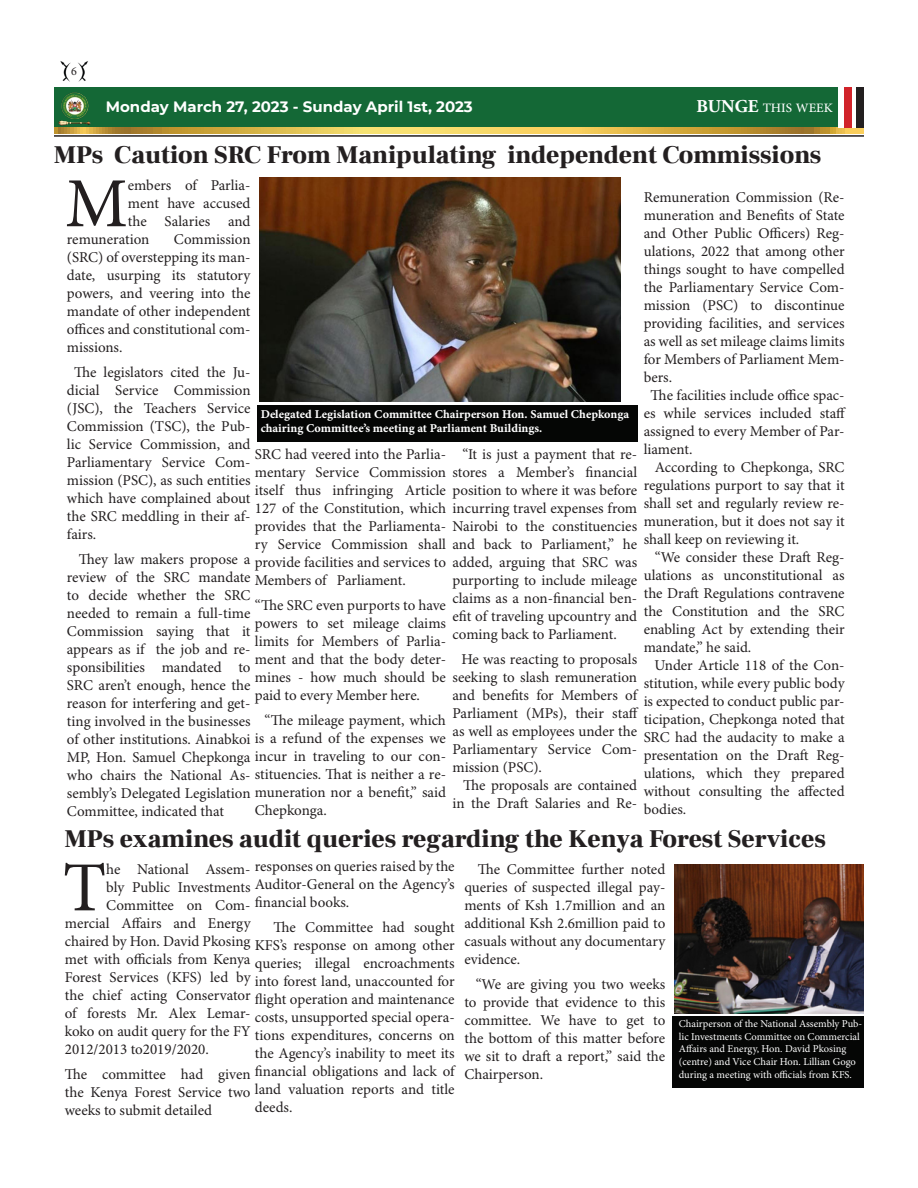
<style>
.page{position:relative;width:918px;height:1188px;background:#fff}
.page>*{position:absolute;margin:0;border:0;box-sizing:border-box;transform-origin:0 0}
.t1{font:70.35px "Minion Pro";color:#231f20}
.t2{font:900 25.5px "Frank Ruhl Libre";color:#231f20}
.t3{font:18px "Adobe Arabic";color:#fff}
.t4{font:15px/18px "Minion Pro";color:#231f20;text-align:justify}
.t5{font:700 15px "Montserrat";color:#fff}
.t6{font:12px/14.4px "Minion Pro Bold Capt";color:#fff}
.t7{font:12px "Minion Pro";color:#231f20}
.t8{font:10.5px/12.6px "Minion Pro";color:#fff}
.s1{font-family:"Adobe Garamond Pro";font-weight:700}
</style>
<div class="page">
<div style="left:673px;top:1016px;width:191px;height:71px;background:#050605"></div>
<div style="left:257px;top:405px;width:380px;height:36px;background:#050605"></div>
<div style="left:54px;top:87px;width:810px;height:41px;background:#146836"></div>
<svg style="left:54px;top:128px;width:810px;height:5px;background:#d9b44a"></svg>
<hr style="left:54px;top:135px;width:810px;height:2px;background:#231f20">
<img style="left:58px;top:92px;width:32px;height:33px">
<img style="left:60px;top:61px;width:28px;height:21px">
<div style="left:839px;top:87px;width:25px;height:41px;background:#fff"></div>
<div style="left:856px;top:87px;width:8px;height:41px;background:#231f20"></div>
<div style="left:844px;top:87px;width:8px;height:41px;background:#d1232a"></div>
<img style="left:259px;top:177px;width:362px;height:225px">
<img style="left:675px;top:864px;width:189px;height:149px">
<p class="t7" style="left:71px;top:64px;width:7px">6</p>
<p class="t5" style="left:106px;top:96px;width:369px">Monday March 27, 2023 - Sunday April 1st, 2023</p>
<p class="t3" style="left:696px;top:95px;width:138px"><span class="s1">BUNGE</span> THIS WEEK</p>
<p class="t2" style="left:54px;top:140px;width:769px">MPs Caution SRC From Manipulating independent Commissions</p>
<p class="t1" style="left:65px;top:162px;width:64px">M</p>
<p class="t4" style="left:128px;top:177px;width:124px">embers of Parlia-</p>
<p class="t4" style="left:644px;top:189px;width:202px">Remuneration Commission (Re&shy;muneration and Benefits of State and Other Public Officers) Reg&shy;ulations, 2022 that among other things sought to have compelled the Parliamentary Service Com&shy;mission (PSC) to discontinue providing facilities, and services as well as set mileage claims limits for Members of Parliament Mem&shy;bers.</p>
<p class="t4" style="left:644px;top:387px;width:204px;text-indent:7px">The facilities include office spac&shy;es while services included staff assigned to every Member of Par&shy;liament.</p>
<p class="t4" style="left:644px;top:459px;width:202px;text-indent:11px">According to Chepkonga, SRC regulations purport to say that it shall set and regularly review re&shy;muneration, but it does not say it shall keep on reviewing it.</p>
<p class="t4" style="left:644px;top:549px;width:202px;text-indent:11px">“We consider these Draft Reg&shy;ulations as unconstitutional as the Draft Regulations contravene the Constitution and the SRC enabling Act by extending their mandate,” he said.</p>
<p class="t4" style="left:644px;top:657px;width:202px;text-indent:11px">Under Article 118 of the Con&shy;stitution, while every public body is expected to conduct public par&shy;ticipation, Chepkonga noted that SRC had the audacity to make a presentation on the Draft Reg&shy;ulations, which they prepared without consulting the affected bodies.</p>
<p class="t4" style="left:128px;top:195px;width:124px">ment have accused</p>
<p class="t4" style="left:128px;top:213px;width:124px">the Salaries and</p>
<p class="t4" style="left:67px;top:231px;width:84px">remuneration</p>
<p class="t4" style="left:67px;top:231px;width:185px;text-indent:107px">Commission (SRC) of overstepping its man&shy;date, usurping its statutory powers, and veering into the mandate of other independent offices and constitutional com&shy;missions.</p>
<p class="t4" style="left:67px;top:364px;width:185px;text-indent:7px">The legislators cited the Ju&shy;dicial Service Commission (JSC), the Teachers Service Commission (TSC), the Pub&shy;lic Service Commission, and Parliamentary Service Com&shy;mission (PSC), as such entities which have complained about the SRC meddling in their af&shy;fairs.</p>
<p class="t4" style="left:67px;top:551px;width:381px;text-align:left;text-indent:12px">They law makers propose a<br>review of the SRC mandate<br>to decide whether the SRC<br>needed to remain a full-time<br>Commission saying that it<br>appears as if the job and re-<br>sponsibilities mandated to<br>SRC aren’t enough, hence the<br>reason for interfering and get-<br>ting involved in the businesses<br>of other institutions. Ainabkoi is a refund of the expenses we MP, Hon. Samuel Chepkonga incur in traveling to our con&shy;who chairs the National As- stituencies. That is neither a re&shy;sembly’s Delegated Legislation muneration nor a benefit,” said Committee, indicated that</p>
<p class="t6" style="left:261px;top:407px;width:370px">Delegated Legislation Committee Chairperson Hon. Samuel Chepkonga chairing Committee’s meeting at Parliament Buildings.</p>
<p class="t4" style="left:462px;top:446px;width:176px">“It is just a payment that re-</p>
<p class="t4" style="left:255px;top:446px;width:384px;text-align:left">SRC had veered into the Parlia-<br>mentary Service Commission stores a Member’s financial itself thus infringing Article position to where it was before 127 of the Constitution, which incurring travel expenses from provides that the Parliamenta- Nairobi to the constituencies ry Service Commission shall and back to Parliament,” he provide facilities and services to added, arguing that SRC was Members of Parliament.</p>
<p class="t4" style="left:255px;top:597px;width:384px;text-align:left">“The SRC even purports to have<br>powers to set mileage claims<br>limits for Members of Parlia-<br>ment and that the body deter-<br>mines - how much should be seeking to slash remuneration paid to every Member here.</p>
<p class="t4" style="left:264px;top:711px;width:183px">“The mileage payment, which</p>
<p class="t4" style="left:453px;top:572px;width:186px">purporting to include mileage claims as a non-financial ben&shy;efit of traveling upcountry and coming back to Parliament.</p>
<p class="t4" style="left:461px;top:651px;width:177px">He was reacting to proposals</p>
<p class="t4" style="left:453px;top:687px;width:188px">and benefits for Members of Parliament (MPs), their staff as well as employees under the Parliamentary Service Com&shy;mission (PSC).</p>
<p class="t4" style="left:453px;top:777px;width:186px;text-align:right">The proposals are contained in the Draft Salaries and Re-</p>
<p class="t2" style="left:65px;top:823px;width:763px">MPs examines audit queries regarding the Kenya Forest Services</p>
<p class="t1" style="left:63px;top:846px;width:45px">T</p>
<p class="t4" style="left:106px;top:861px;width:146px">he National Assem-</p>
<p class="t4" style="left:255px;top:801px;width:73px">Chepkonga.</p>
<p class="t4" style="left:255px;top:858px;width:201px">responses on queries raised by the Auditor-General on the Agency’s financial books.</p>
<p class="t4" style="left:255px;top:919px;width:201px;text-indent:19px">The Committee had sought KFS’s response on among other queries; illegal encroachments into forest land, unaccounted for flight operation and maintenance costs, unsupported special opera&shy;tions expenditures, concerns on the Agency’s inability to meet its financial obligations and lack of land valuation reports and title deeds.</p>
<p class="t4" style="left:464px;top:861px;width:202px;text-indent:13px">The Committee further noted queries of suspected illegal pay&shy;ments of Ksh 1.7million and an additional Ksh 2.6million paid to casuals without any documentary evidence.</p>
<p class="t4" style="left:464px;top:976px;width:202px;text-indent:11px">“We are giving you two weeks to provide that evidence to this committee. We have to get to the bottom of this matter before we sit to draft a report,” said the Chairperson.</p>
<p class="t4" style="left:106px;top:879px;width:146px">bly Public Investments</p>
<p class="t4" style="left:106px;top:897px;width:146px">Committee on Com-</p>
<p class="t4" style="left:65px;top:915px;width:187px">mercial Affairs and Energy</p>
<p class="t4" style="left:65px;top:933px;width:187px">chaired by Hon. David Pkosing</p>
<p class="t4" style="left:65px;top:951px;width:187px">met with officials from Kenya</p>
<p class="t4" style="left:65px;top:969px;width:187px">Forest Services (KFS) led by</p>
<p class="t4" style="left:65px;top:987px;width:187px">the chief acting Conservator</p>
<p class="t4" style="left:65px;top:1005px;width:187px">of forests Mr. Alex Lemar-</p>
<p class="t4" style="left:65px;top:1023px;width:187px">koko on audit query for the FY</p>
<p class="t4" style="left:65px;top:1041px;width:146px">2012/2013 to2019/2020.</p>
<p class="t4" style="left:65px;top:1066px;width:187px">The committee had given the Kenya Forest Service two weeks to submit detailed</p>
<p class="t8" style="left:679px;top:1018px;width:185px">Chairperson of the National Assembly Pub&shy;lic Investments Committee on Commercial Affairs and Energy, Hon. David Pkosing (centre) and Vice Chair Hon. Lillian Gogo during a meeting with officials from KFS.</p>
</div>
